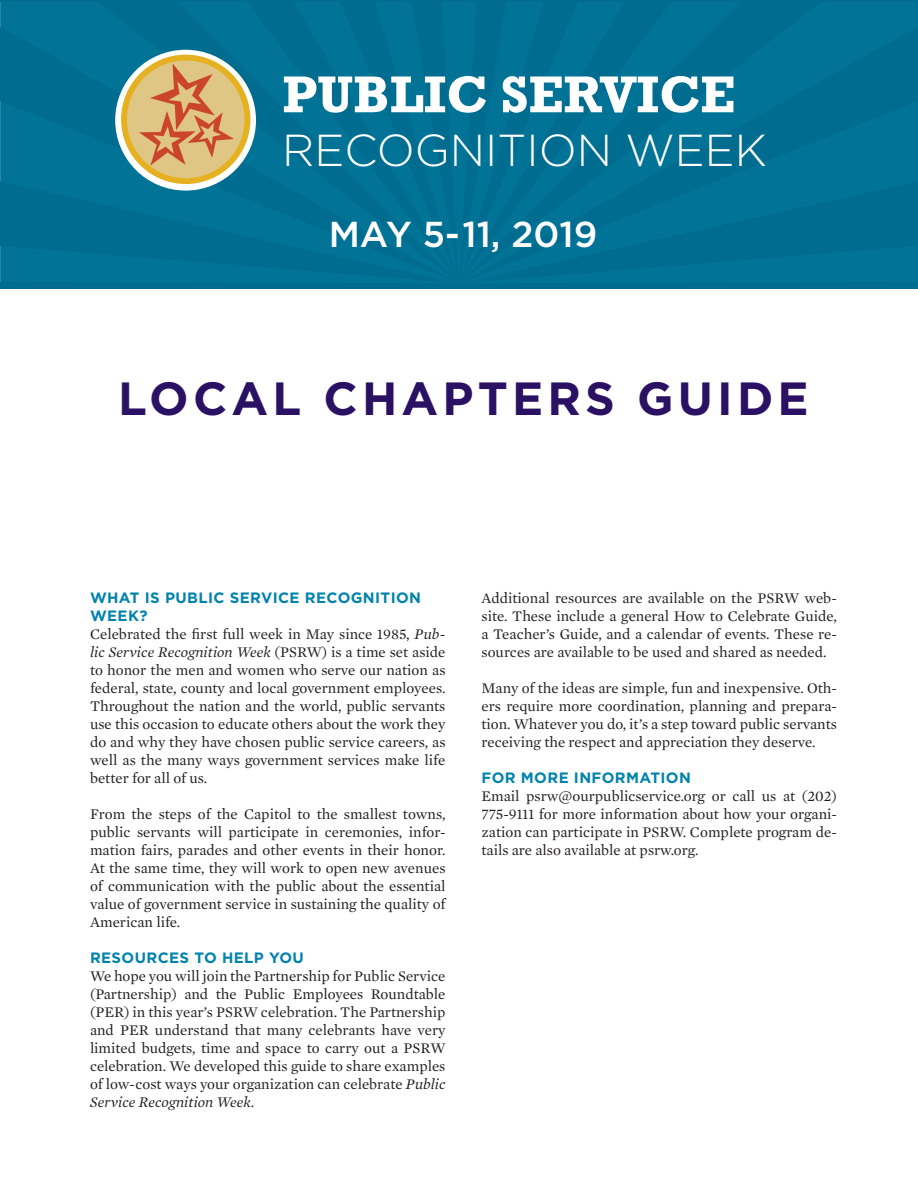
<style>
.page{position:relative;width:918px;height:1188px;background:#fff}
.page>*{position:absolute;margin:0;border:0;box-sizing:border-box;transform-origin:0 0}
.t1{font:700 52.65px "Rockwell";color:#fff}
.title_main{font:700 46.5px "Gotham";letter-spacing:.09em;color:#2b1163}
.t2{font:300 44.7px "Gotham";color:#fff}
.t3{font:500 36px "Gotham";color:#fff}
.t4{font:15px/18px "Mercury Text G1";color:#231f20;text-align:justify}
.t5{font:700 15px/18px "Gotham";letter-spacing:.025em;color:#0083ad}
.s1{font-style:italic}
</style>
<div class="page">
<div style="left:1px;top:0;width:917px;height:288px;background:#007396"></div>
<svg style="left:0;top:2px;width:256px;height:281px"></svg>
<p class="t1" style="left:282px;top:63px;width:454px">PUBLIC SERVICE</p>
<p class="t2" style="left:282px;top:122px;width:486px">RECOGNITION WEEK</p>
<h3 class="t3" style="left:329px;top:210px;width:270px">MAY 5-11, 2019</h3>
<p class="title_main" style="left:118px;top:368px;width:692px">LOCAL CHAPTERS GUIDE</p>
<p class="t5" style="left:90px;top:589px;width:333px">WHAT IS PUBLIC SERVICE RECOGNITION<br>WEEK?</p>
<p class="t4" style="left:90px;top:624px;width:357px">Celebrated the first full week in May since 1985, <span class="s1">Pub&shy;lic Service Recognition Week</span> (PSRW) is a time set aside to honor the men and women who serve our nation as federal, state, county and local government employees.<br>Throughout the nation and the world, public servants use this occasion to educate others about the work they do and why they have chosen public service careers, as well as the many ways government services make life better for all of us.</p>
<p class="t4" style="left:90px;top:804px;width:357px">From the steps of the Capitol to the smallest towns, public servants will participate in ceremonies, infor&shy;mation fairs, parades and other events in their honor.<br>At the same time, they will work to open new avenues of communication with the public about the essential value of government service in sustaining the quality of American life.</p>
<p class="t5" style="left:90px;top:949px;width:215px">RESOURCES TO HELP YOU</p>
<p class="t4" style="left:90px;top:966px;width:357px">We hope you will join the Partnership for Public Service (Partnership) and the Public Employees Roundtable (PER) in this year’s PSRW celebration. The Partnership and PER understand that many celebrants have very limited budgets, time and space to carry out a PSRW celebration. We developed this guide to share examples of low-cost ways your organization can celebrate <span class="s1">Public Service Recognition Week</span>.</p>
<p class="t4" style="left:482px;top:588px;width:357px">Additional resources are available on the PSRW web&shy;site. These include a general How to Celebrate Guide, a Teacher’s Guide, and a calendar of events. These re&shy;sources are available to be used and shared as needed.</p>
<p class="t4" style="left:482px;top:678px;width:357px">Many of the ideas are simple, fun and inexpensive. Oth&shy;ers require more coordination, planning and prepara&shy;tion. Whatever you do, it’s a step toward public servants receiving the respect and appreciation they deserve.</p>
<p class="t5" style="left:482px;top:769px;width:211px">FOR MORE INFORMATION</p>
<p class="t4" style="left:482px;top:786px;width:357px">Email psrw@ourpublicservice.org or call us at (202)<br>775-9111 for more information about how your organi&shy;zation can participate in PSRW. Complete program de&shy;tails are also available at psrw.org.</p>
</div>
